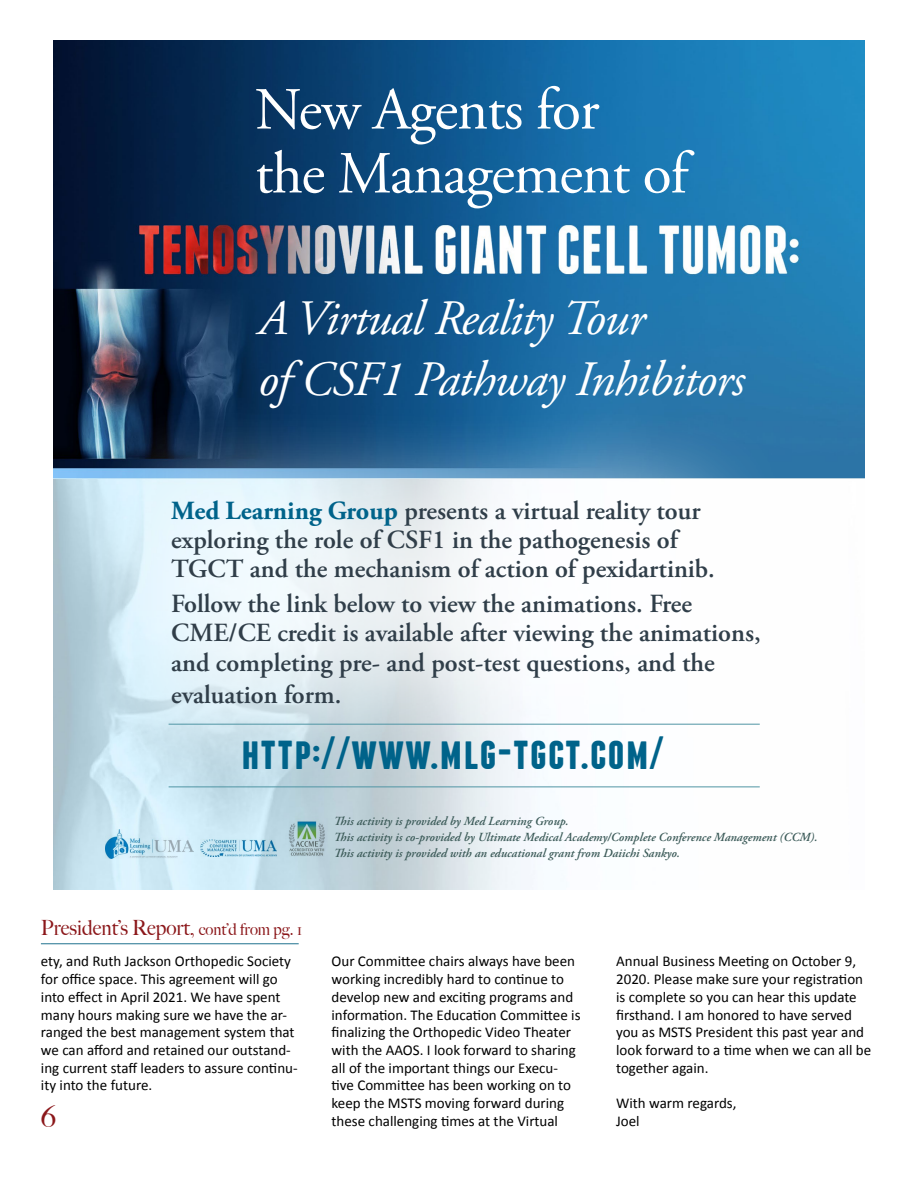
<style>
.page{position:relative;width:918px;height:1188px;background:#fff}
.page>*{position:absolute;margin:0;border:0;box-sizing:border-box;transform-origin:0 0}
.t1{font:59.55px/63.9px "Adobe Garamond Pro";letter-spacing:-.02em;color:#fff}
.t2{font:italic 49.35px/61.1px "Adobe Garamond Pro";letter-spacing:-.02em;color:#fff}
.t3{font:700 46.5px "Franchise";letter-spacing:.03em;color:#00638a}
.t4{font:500 30px "Big Caslon";color:#8b171a}
.t5{font:600 26.1px/29.1px "Adobe Garamond Pro";color:#303e49}
.t6{font:500 21px "Big Caslon";color:#8b171a;scale:.94 1}
.t7{font:15px/17.7px "Calibri";color:#000}
.t8{font:italic 600 12.3px/16px "Adobe Garamond Pro";color:#3c5b59}
.s1{font-weight:700;color:#00638a}
.s2{font-size:16.5px}
</style>
<div class="page">
<img style="left:54px;top:41px;width:810px;height:849px">
<div style="left:75px;top:405px;width:775px;height:396px;background:#fff;opacity:.75"></div>
<hr style="left:169px;top:787px;width:591px;height:1px;background:#5095a4">
<hr style="left:169px;top:724px;width:591px;height:1px;background:#5095a4">
<img style="left:284px;top:817px;width:46px;height:44px">
<img style="left:106px;top:829px;width:88px;height:29px">
<img style="left:200px;top:839px;width:77px;height:17px">
<hr style="left:41px;top:943px;width:258px;height:1px;background:#1e728f">
<p class="t1" style="left:255px;top:80px;width:434px">New Agents for<br>the Management of</p>
<p class="t2" style="left:258px;top:289px;width:488px">A Virtual Reality Tour<br>of CSF1 Pathway Inhibitors</p>
<p class="t5" style="left:171px;top:496px;width:545px"><span class="s1">Med Learning Group</span> presents a virtual reality tour exploring the role of CSF1 in the pathogenesis of<br>TGCT and the mechanism of action of pexidartinib.</p>
<p class="t5" style="left:171px;top:590px;width:591px">Follow the link below to view the animations. Free<br>CME/CE credit is available after viewing the animations, and completing pre- and post-test questions, and the</p>
<p class="t5" style="left:171px;top:680px;width:172px">evaluation form.</p>
<p class="t3" style="left:241px;top:731px;width:423px">HTTP://WWW.MLG-TGCT.COM/</p>
<p class="t6" style="left:41px;top:910px;width:279px">President’s Report, <span class="s2">cont’d from pg. 1</span></p>
<p class="t7" style="left:41px;top:953px;width:258px">ety, and Ruth Jackson Orthopedic Society for office space. This agreement will go into effect in April 2021. We have spent many hours making sure we have the ar&shy;ranged the best management system that we can afford and retained our outstand&shy;ing current staff leaders to assure continu&shy;ity into the future.</p>
<p class="t4" style="left:41px;top:1092px;width:17px">6</p>
<p class="t8" style="left:334px;top:814px;width:485px">This activity is provided by Med Learning Group.<br>This activity is co-provided by Ultimate Medical Academy/Complete Conference Management (CCM).<br>This activity is provided with an educational grant from Daiichi Sankyo.</p>
<p class="t7" style="left:332px;top:953px;width:251px">Our Committee chairs always have been working incredibly hard to continue to develop new and exciting programs and information. The Education Committee is finalizing the Orthopedic Video Theater with the AAOS. I look forward to sharing all of the important things our Execu&shy;tive Committee has been working on to keep the MSTS moving forward during these challenging times at the Virtual</p>
<p class="t7" style="left:616px;top:953px;width:257px">Annual Business Meeting on October 9, 2020. Please make sure your registration is complete so you can hear this update firsthand. I am honored to have served you as MSTS President this past year and look forward to a time when we can all be together again.</p>
<p class="t7" style="left:616px;top:1094px;width:122px">With warm regards,</p>
<p class="t7" style="left:616px;top:1112px;width:25px">Joel</p>
</div>
